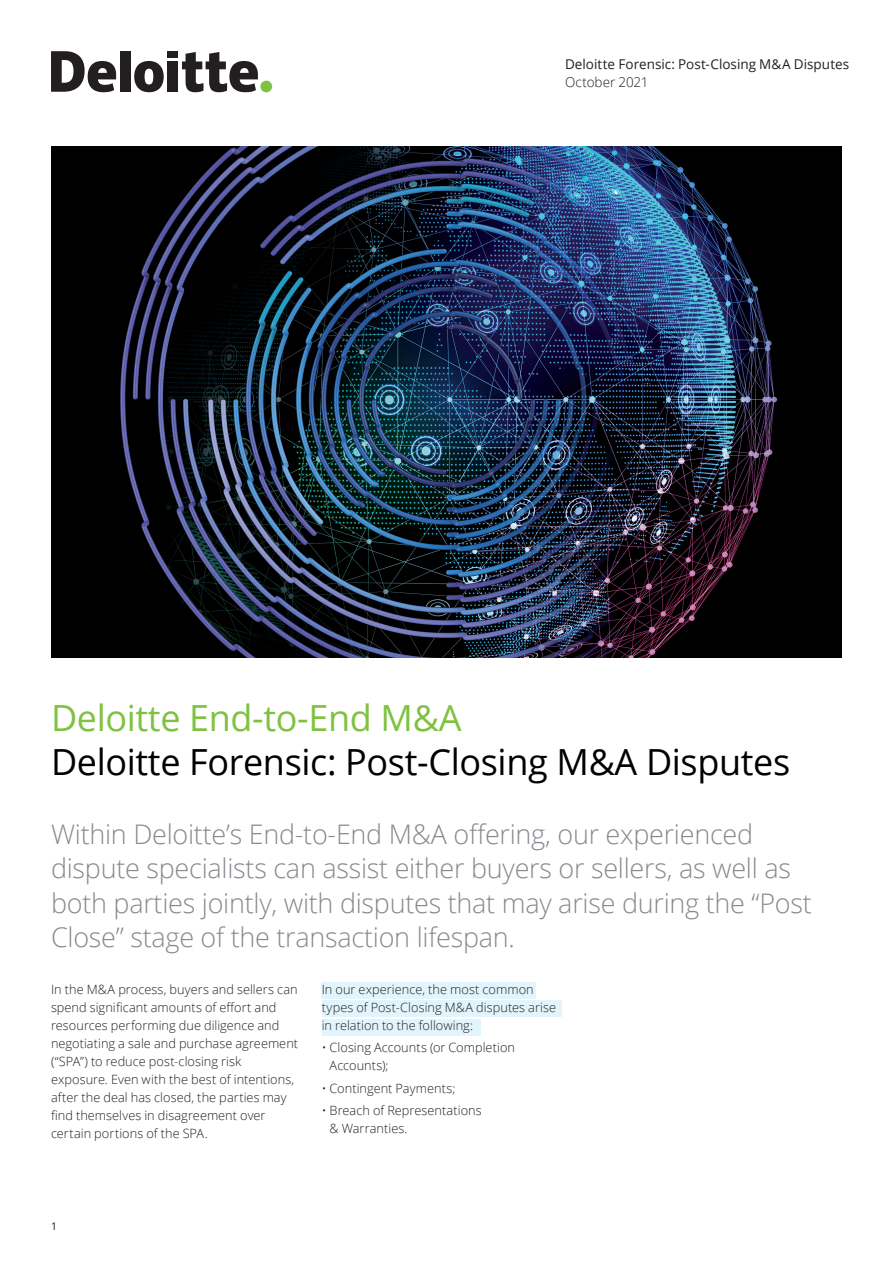
<style>
.page{position:relative;width:893px;height:1263px;background:#fff}
.page>*{position:absolute;margin:0;border:0;box-sizing:border-box;transform-origin:0 0}
.Story_heading_light{font:36px "Open Sans";letter-spacing:-.01em;color:#010101}
.Story_heading_light-2{font:36px "Open Sans";letter-spacing:-.01em;color:#7fc241}
.Story_heading_light-3{font:300 27px/34.5px "Open Sans";letter-spacing:-.01em;color:#868a8e}
.Body_copy__8_5_12pt{font:13.5px "Open Sans";color:#231f20}
.Body_copy__8_5_12pt-2{font:300 13.5px "Open Sans";color:#231f20}
.Body_copy__8_5_12pt-3{font:300 12.75px/18px "Open Sans";letter-spacing:.005em;color:#231f20}
.Folio_Left_pg__7_9_5{font:10.5px "Open Sans";color:#231f20}
</style>
<div class="page">
<div style="left:260px;top:81px;width:12px;height:11px;background:#7fc241;border-radius:50%"></div>
<div style="left:120px;top:51px;width:10px;height:41px;background:#231f20"></div>
<svg style="left:134px;top:61px;width:30px;height:31px"></svg>
<div style="left:168px;top:61px;width:10px;height:31px;background:#231f20"></div>
<div style="left:168px;top:51px;width:10px;height:7px;background:#231f20"></div>
<svg style="left:182px;top:52px;width:76px;height:40px"></svg>
<svg style="left:51px;top:51px;width:65px;height:41px"></svg>
<div style="left:322px;top:982px;width:214px;height:16px;background:#e2f4fc"></div>
<div style="left:322px;top:1000px;width:239px;height:17px;background:#e2f4fc"></div>
<div style="left:322px;top:1019px;width:158px;height:17px;background:#e2f4fc"></div>
<img style="left:51px;top:147px;width:791px;height:510px">
<p class="Body_copy__8_5_12pt" style="left:565px;top:55px;width:286px">Deloitte Forensic: Post-Closing M&amp;A Disputes</p>
<p class="Body_copy__8_5_12pt-2" style="left:565px;top:73px;width:85px">October 2021</p>
<p class="Story_heading_light-2" style="left:51px;top:693px;width:412px">Deloitte End-to-End M&amp;A</p>
<p class="Story_heading_light" style="left:51px;top:737px;width:741px">Deloitte Forensic: Post-Closing M&amp;A Disputes</p>
<p class="Story_heading_light-3" style="left:51px;top:816px;width:762px">Within Deloitte’s End-to-End M&amp;A offering, our experienced dispute specialists can assist either buyers or sellers, as well as both parties jointly, with disputes that may arise during the “Post Close” stage of the transaction lifespan.</p>
<p class="Body_copy__8_5_12pt-3" style="left:51px;top:980px;width:249px">In the M&amp;A process, buyers and sellers can spend significant amounts of effort and resources performing due diligence and negotiating a sale and purchase agreement (“SPA”) to reduce post-closing risk exposure. Even with the best of intentions, after the deal has closed, the parties may find themselves in disagreement over certain portions of the SPA.</p>
<p class="Body_copy__8_5_12pt-3" style="left:322px;top:980px;width:236px">In our experience, the most common types of Post-Closing M&amp;A disputes arise in relation to the following:</p>
<p class="Body_copy__8_5_12pt-3" style="left:330px;top:1038px;width:187px;text-indent:-8px">• Closing Accounts (or Completion<br>Accounts);</p>
<p class="Body_copy__8_5_12pt-3" style="left:322px;top:1079px;width:135px">• Contingent Payments;</p>
<p class="Body_copy__8_5_12pt-3" style="left:330px;top:1101px;width:154px;text-indent:-8px">• Breach of Representations &amp; Warranties.</p>
<p class="Folio_Left_pg__7_9_5" style="left:51px;top:1219px;width:8px">1</p>
</div>
